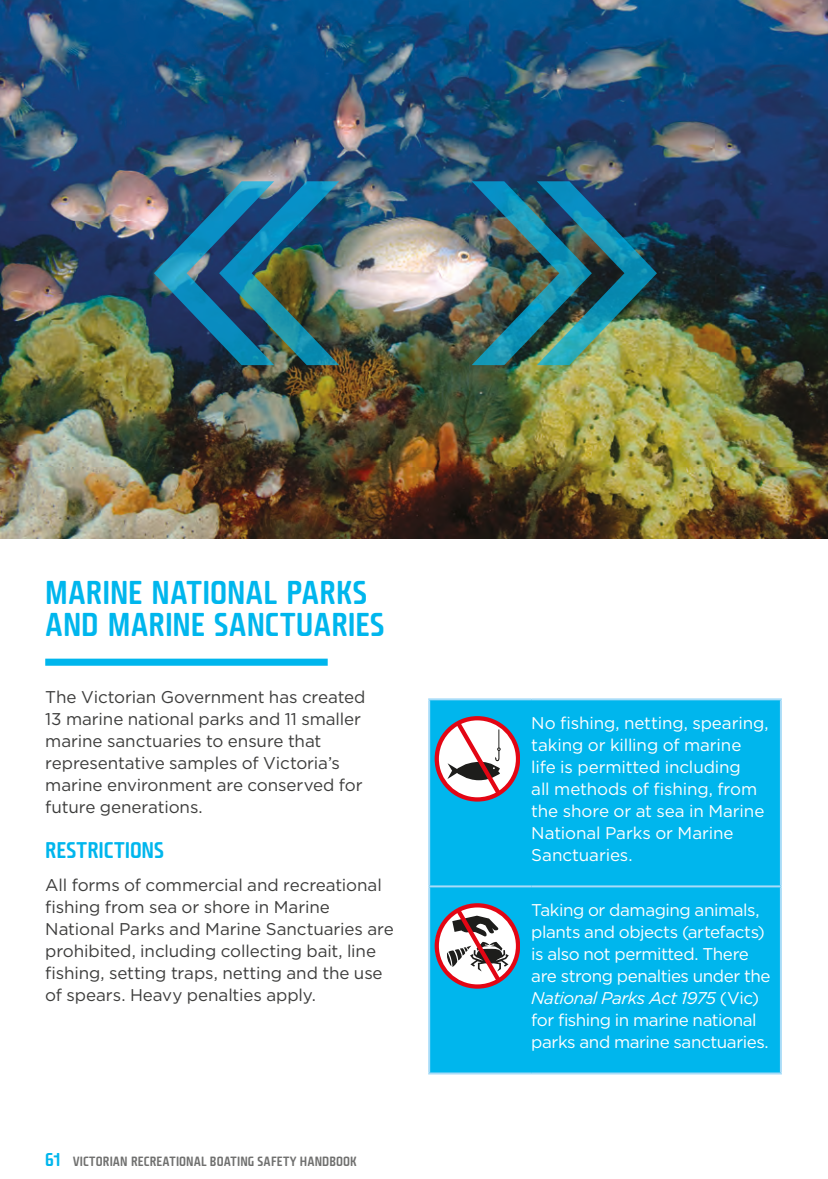
<style>
.page{position:relative;width:828px;height:1179px;background:#fff}
.page>*{position:absolute;margin:0;border:0;box-sizing:border-box;transform-origin:0 0}
.H2___Span{font:32px/32px "Fishmonger CS";letter-spacing:.005em;color:#00b6ed}
.H3__subby{font:22px "Fishmonger CS";color:#00b6ed}
.Body{font:17px/22px "Gotham";letter-spacing:-.005em;color:#3d3d3c}
.Body-2{font:17px/22px "Gotham";letter-spacing:-.02em;color:#fff}
.t1{font:13px "Fishmonger CS";letter-spacing:.01em;color:#70706f}
.s1{font-size:18px;color:#00b6ed}
.s2{font-style:italic}
</style>
<div class="page">
<div style="left:45px;top:659px;width:283px;height:7px;background:#00b6ed"></div>
<div style="left:430px;top:700px;width:349px;height:372px;background:#00b6ed"></div>
<hr style="left:428px;top:698px;width:103px;height:2px;background:#a9dcf8">
<hr style="left:428px;top:700px;width:2px;height:185px;background:#a9dcf8">
<hr style="left:531px;top:698px;width:250px;height:2px;background:#a9dcf8">
<hr style="left:779px;top:700px;width:2px;height:185px;background:#a9dcf8">
<hr style="left:428px;top:885px;width:103px;height:2px;background:#a9dcf8">
<hr style="left:428px;top:887px;width:2px;height:185px;background:#a9dcf8">
<hr style="left:531px;top:885px;width:250px;height:2px;background:#a9dcf8">
<hr style="left:779px;top:887px;width:2px;height:185px;background:#a9dcf8">
<hr style="left:428px;top:1072px;width:103px;height:2px;background:#a9dcf8">
<hr style="left:531px;top:1072px;width:250px;height:2px;background:#a9dcf8">
<svg style="left:435px;top:716px;width:85px;height:85px"></svg>
<svg style="left:435px;top:903px;width:85px;height:85px"></svg>
<img style="left:0;top:0;width:827px;height:538px">
<img style="left:471px;top:181px;width:186px;height:184px">
<img style="left:154px;top:181px;width:185px;height:184px">
<p class="H2___Span" style="left:45px;top:575px;width:340px">MARINE NATIONAL PARKS<br>AND MARINE SANCTUARIES</p>
<p class="Body" style="left:45px;top:686px;width:321px">The Victorian Government has created 13 marine national parks and 11 smaller marine sanctuaries to ensure that representative samples of Victoria’s marine environment are conserved for future generations.</p>
<p class="H3__subby" style="left:45px;top:835px;width:120px">RESTRICTIONS</p>
<p class="Body" style="left:45px;top:874px;width:350px">All forms of commercial and recreational fishing from sea or shore in Marine National Parks and Marine Sanctuaries are prohibited, including collecting bait, line fishing, setting traps, netting and the use of spears. Heavy penalties apply.</p>
<p class="t1" style="left:45px;top:1152px;width:313px"><span class="s1">61</span> VICTORIAN RECREATIONAL BOATING SAFETY HANDBOOK</p>
<p class="Body-2" style="left:531px;top:711px;width:239px">No fishing, netting, spearing, taking or killing of marine life is permitted including<br>all methods of fishing, from the shore or at sea in Marine<br>National Parks or Marine<br>Sanctuaries.</p>
<p class="Body-2" style="left:531px;top:898px;width:241px">Taking or damaging animals, plants and objects (artefacts) is also not permitted. There are strong penalties under the<br><span class="s2">National Parks Act 1975</span> (Vic) for fishing in marine national parks and marine sanctuaries.</p>
</div>
